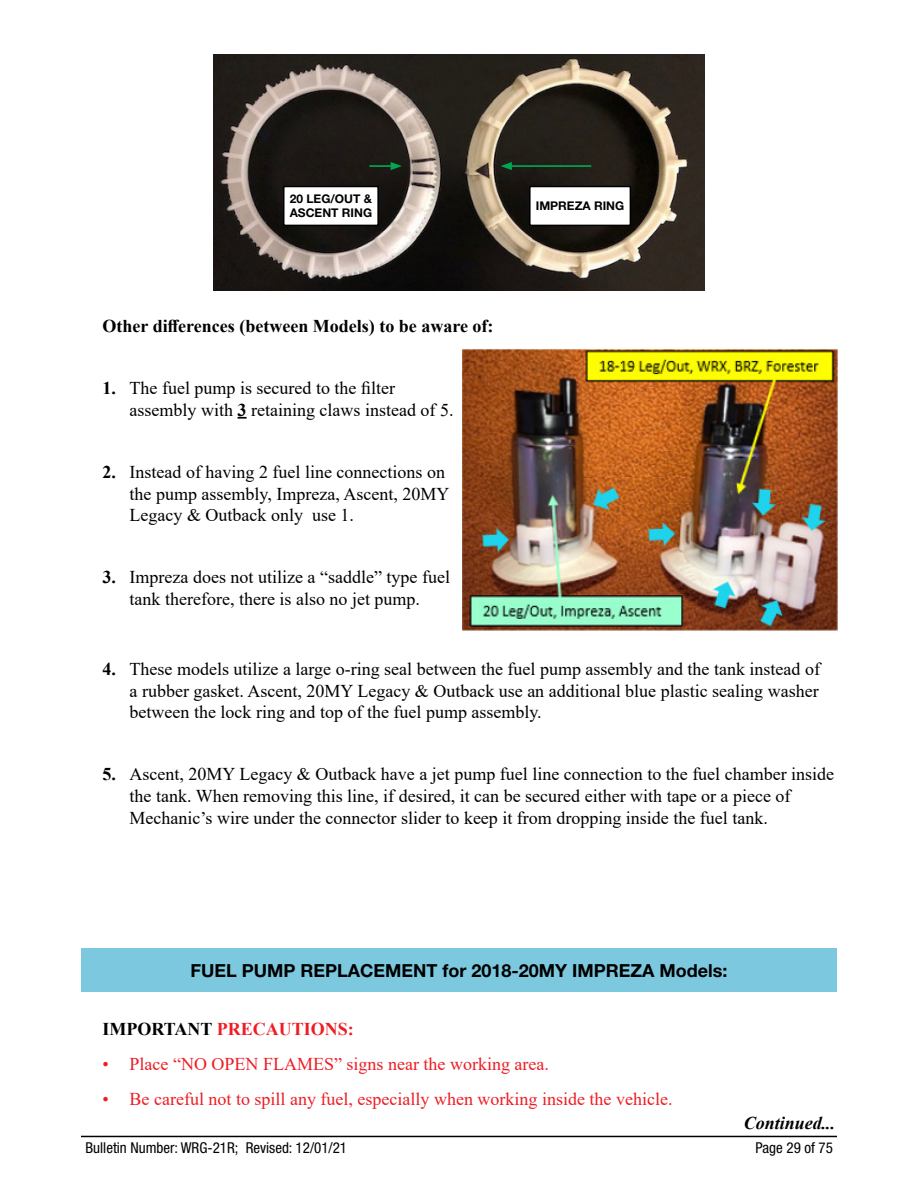
<style>
.page{position:relative;width:918px;height:1188px;background:#fff}
.page>*{position:absolute;margin:0;border:0;box-sizing:border-box;transform-origin:0 0}
.t1{font:18px/21.6px "Times New Roman";color:#000}
.t2{font:18px "Times New Roman";color:#ed1d24}
.t3{font:700 18px "Helvetica Neue LT Std";color:#000}
.t4{font:700 18px "Times New Roman";color:#000}
.t5{font:700 18px "Times New Roman";color:#ed1d24}
.t6{font:italic 700 18px "Times New Roman";color:#000}
.t7{font:condensed 15px "Helvetica Neue LT Std";color:#000}
.t8{font:700 12px/14.4px "Helvetica Neue LT Std";color:#000}
.s1{font-weight:700}
.s2{color:#000}
</style>
<div class="page">
<hr style="left:81px;top:1136px;width:756px;height:1px;background:#000">
<svg style="left:238px;top:417px;width:9px;height:2px"></svg>
<img style="left:213px;top:54px;width:492px;height:236px">
<hr style="left:369px;top:165px;width:24px;height:2px;background:#00a651">
<svg style="left:391px;top:162px;width:11px;height:8px"></svg>
<hr style="left:509px;top:165px;width:82px;height:2px;background:#00a651">
<svg style="left:501px;top:162px;width:11px;height:8px"></svg>
<div style="left:284px;top:187px;width:94px;height:38px;background:#fff"></div>
<div style="left:283px;top:186px;width:96px;height:40px;border:2px solid #000"></div>
<div style="left:530px;top:187px;width:100px;height:38px;background:#fff"></div>
<div style="left:529px;top:186px;width:102px;height:40px;border:2px solid #000"></div>
<div style="left:81px;top:949px;width:756px;height:43px;background:#7cc8df"></div>
<img style="left:463px;top:349px;width:375px;height:282px">
<p class="t8" style="left:290px;top:191px;width:84px">20 LEG/OUT &amp;<br>ASCENT RING</p>
<p class="t8" style="left:536px;top:199px;width:90px">IMPREZA RING</p>
<p class="t4" style="left:103px;top:313px;width:392px">Other differences (between Models) to be aware of:</p>
<p class="t1" style="left:130px;top:377px;width:325px;text-indent:-27px"><span class="s1">1.</span> The fuel pump is secured to the filter assembly with <span class="s1">3</span> retaining claws instead of 5.</p>
<p class="t1" style="left:130px;top:461px;width:321px;text-indent:-27px"><span class="s1">2.</span> Instead of having 2 fuel line connections on the pump assembly, Impreza, Ascent, 20MY<br>Legacy &amp; Outback only use 1.</p>
<p class="t1" style="left:103px;top:566px;width:349px;text-align:center"><span class="s1">3.</span> Impreza does not utilize a “saddle” type fuel tank therefore, there is also no jet pump.</p>
<p class="t1" style="left:130px;top:658px;width:692px;text-align:justify;text-indent:-27px"><span class="s1">4.</span> These models utilize a large o-ring seal between the fuel pump assembly and the tank instead of a rubber gasket. Ascent, 20MY Legacy &amp; Outback use an additional blue plastic sealing washer between the lock ring and top of the fuel pump assembly.</p>
<p class="t1" style="left:130px;top:763px;width:706px;text-indent:-27px"><span class="s1">5.</span> Ascent, 20MY Legacy &amp; Outback have a jet pump fuel line connection to the fuel chamber inside the tank. When removing this line, if desired, it can be secured either with tape or a piece of<br>Mechanic’s wire under the connector slider to keep it from dropping inside the fuel tank.</p>
<p class="t3" style="left:190px;top:959px;width:539px">FUEL PUMP REPLACEMENT for 2018-20MY IMPREZA Models:</p>
<p class="t5" style="left:103px;top:1016px;width:253px"><span class="s2">IMPORTANT</span> PRECAUTIONS:</p>
<p class="t2" style="left:103px;top:1051px;width:448px">• Place “NO OPEN FLAMES” signs near the working area.</p>
<p class="t2" style="left:103px;top:1086px;width:571px">• Be careful not to spill any fuel, especially when working inside the vehicle.</p>
<p class="t6" style="left:744px;top:1111px;width:93px">Continued...</p>
<p class="t7" style="left:86px;top:1138px;width:263px">Bulletin Number: WRG-21R; Revised: 12/01/21</p>
<p class="t7" style="left:756px;top:1138px;width:79px">Page 29 of 75</p>
</div>
